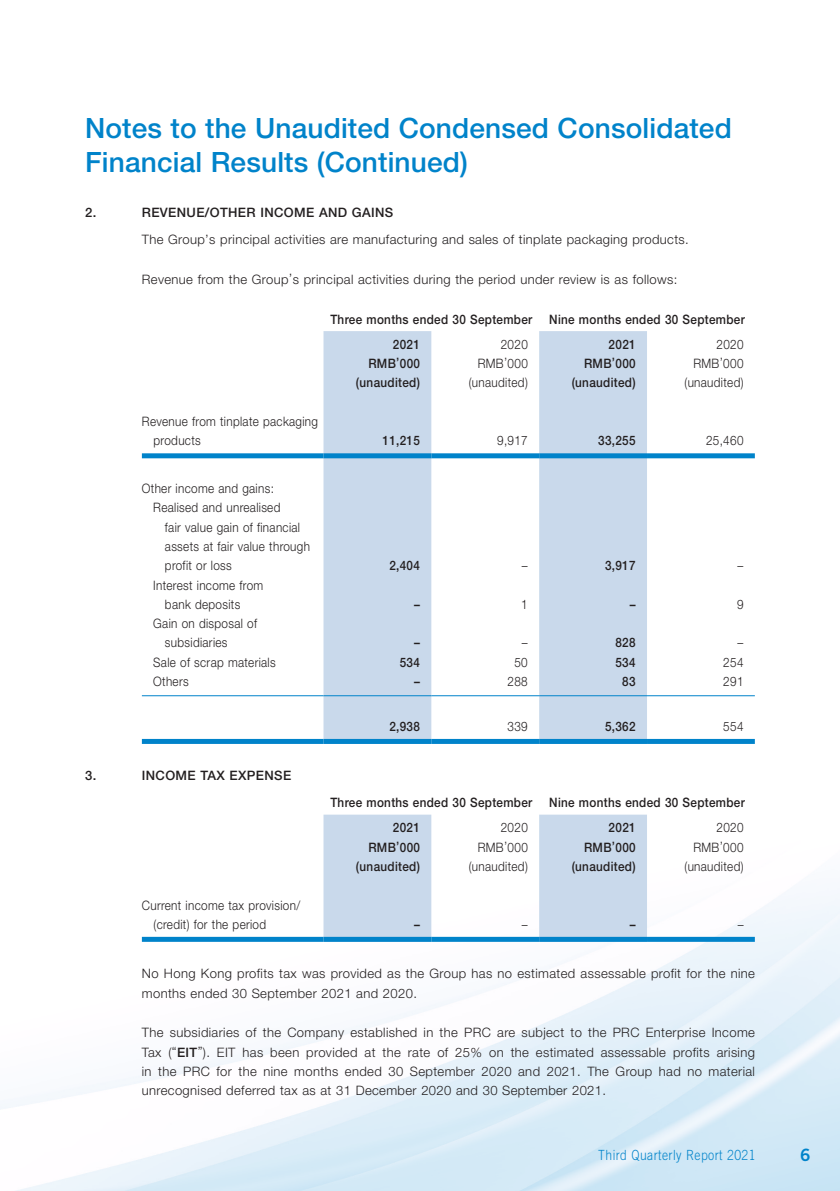
<style>
.page{position:relative;width:840px;height:1191px;background:#fff}
.page>*{position:absolute;margin:0;border:0;box-sizing:border-box;transform-origin:0 0}
.t1{font:500 28px/33.4px "Helvetica Neue LT Std";letter-spacing:.005em;color:#0083ca}
.t2{font:17px "Trade Gothic LT Std Bd 2";color:#0083ca}
.t3{font:300 14px "Trade Gothic LT Std";letter-spacing:.035em;color:#0083ca;scale:.87 1}
.t4{font:300 13px/19.4px "Helvetica Neue LT Std";letter-spacing:.03em;color:#231f20}
.t5{font:300 13px/19.2px "Helvetica Neue LT Std";letter-spacing:.03em;color:#231f20;scale:.9 1}
.t6{font:500 13px "Helvetica Neue LT Std";letter-spacing:.03em;color:#231f20;scale:.9 1}
.t7{font:500 13px "Helvetica Neue LT Std";letter-spacing:.03em;color:#231f20}
.s1{font-weight:500}
</style>
<div class="page">
<img style="left:0;top:331px;width:839px;height:860px">
<svg style="left:323px;top:331px;width:323px;height:408px;fill:#c9d9eb"></svg>
<div style="left:142px;top:453px;width:181px;height:5px;background:#0083ca"></div>
<div style="left:323px;top:453px;width:108px;height:5px;background:#0083ca"></div>
<div style="left:431px;top:453px;width:108px;height:5px;background:#0083ca"></div>
<div style="left:539px;top:453px;width:107px;height:5px;background:#0083ca"></div>
<div style="left:646px;top:453px;width:108px;height:5px;background:#0083ca"></div>
<hr style="left:142px;top:695px;width:181px;height:1px;background:#0083ca">
<hr style="left:323px;top:695px;width:108px;height:1px;background:#0083ca">
<hr style="left:431px;top:695px;width:108px;height:1px;background:#0083ca">
<hr style="left:539px;top:695px;width:107px;height:1px;background:#0083ca">
<hr style="left:646px;top:695px;width:108px;height:1px;background:#0083ca">
<div style="left:142px;top:739px;width:181px;height:5px;background:#0083ca"></div>
<div style="left:323px;top:739px;width:108px;height:5px;background:#0083ca"></div>
<div style="left:431px;top:739px;width:108px;height:5px;background:#0083ca"></div>
<div style="left:539px;top:739px;width:107px;height:5px;background:#0083ca"></div>
<div style="left:646px;top:739px;width:108px;height:5px;background:#0083ca"></div>
<svg style="left:323px;top:814px;width:323px;height:122px;fill:#c9d9eb"></svg>
<div style="left:142px;top:936px;width:181px;height:5px;background:#0083ca"></div>
<div style="left:323px;top:936px;width:108px;height:5px;background:#0083ca"></div>
<div style="left:431px;top:936px;width:108px;height:5px;background:#0083ca"></div>
<div style="left:539px;top:936px;width:107px;height:5px;background:#0083ca"></div>
<div style="left:646px;top:936px;width:108px;height:5px;background:#0083ca"></div>
<h1 class="t1" style="left:85px;top:111px;width:647px">Notes to the Unaudited Condensed Consolidated<br>Financial Results (Continued)</h1>
<p class="t7" style="left:85px;top:205px;width:13px">2.</p>
<p class="t7" style="left:142px;top:205px;width:253px">REVENUE/OTHER INCOME AND GAINS</p>
<p class="t4" style="left:142px;top:230px;width:548px">The Group’s principal activities are manufacturing and sales of tinplate packaging products.</p>
<p class="t4" style="left:142px;top:269px;width:536px">Revenue from the Group’s principal activities during the period under review is as follows:</p>
<p class="t6" style="left:330px;top:311px;width:226px">Three months ended 30 September</p>
<p class="t6" style="left:549px;top:311px;width:219px">Nine months ended 30 September</p>
<p class="t6" style="left:393px;top:336px;width:32px">2021</p>
<p class="t5" style="left:500px;top:334px;width:32px">2020</p>
<p class="t6" style="left:608px;top:336px;width:32px">2021</p>
<p class="t5" style="left:716px;top:334px;width:32px">2020</p>
<p class="t6" style="left:368px;top:356px;width:59px">RMB’000</p>
<p class="t5" style="left:477px;top:353px;width:57px">RMB’000</p>
<p class="t6" style="left:583px;top:356px;width:59px">RMB’000</p>
<p class="t5" style="left:693px;top:353px;width:57px">RMB’000</p>
<p class="t6" style="left:356px;top:375px;width:73px">(unaudited)</p>
<p class="t5" style="left:468px;top:373px;width:67px">(unaudited)</p>
<p class="t6" style="left:571px;top:375px;width:73px">(unaudited)</p>
<p class="t5" style="left:684px;top:373px;width:67px">(unaudited)</p>
<p class="t5" style="left:153px;top:411px;width:184px;text-indent:-12px">Revenue from tinplate packaging products</p>
<p class="t6" style="left:382px;top:433px;width:43px">11,215</p>
<p class="t5" style="left:497px;top:431px;width:35px">9,917</p>
<p class="t6" style="left:598px;top:433px;width:43px">33,255</p>
<p class="t5" style="left:705px;top:431px;width:43px">25,460</p>
<p class="t5" style="left:142px;top:478px;width:148px">Other income and gains:</p>
<p class="t5" style="left:153px;top:498px;width:143px">Realised and unrealised</p>
<p class="t5" style="left:165px;top:517px;width:151px">fair value gain of financial</p>
<p class="t5" style="left:165px;top:536px;width:163px">assets at fair value through</p>
<p class="t5" style="left:165px;top:556px;width:76px">profit or loss</p>
<p class="t6" style="left:389px;top:558px;width:35px">2,404</p>
<p class="t5" style="left:521px;top:556px;width:8px">–</p>
<p class="t6" style="left:604px;top:558px;width:35px">3,917</p>
<p class="t5" style="left:737px;top:556px;width:8px">–</p>
<p class="t5" style="left:165px;top:575px;width:111px;text-indent:-12px">Interest income from bank deposits</p>
<p class="t6" style="left:414px;top:596px;width:8px">–</p>
<p class="t5" style="left:521px;top:594px;width:9px">1</p>
<p class="t6" style="left:629px;top:596px;width:8px">–</p>
<p class="t5" style="left:736px;top:594px;width:9px">9</p>
<p class="t5" style="left:165px;top:613px;width:104px;text-indent:-12px">Gain on disposal of subsidiaries</p>
<p class="t6" style="left:414px;top:635px;width:8px">–</p>
<p class="t5" style="left:521px;top:633px;width:8px">–</p>
<p class="t6" style="left:615px;top:635px;width:24px">828</p>
<p class="t5" style="left:737px;top:633px;width:8px">–</p>
<p class="t5" style="left:153px;top:652px;width:138px">Sale of scrap materials</p>
<p class="t6" style="left:399px;top:654px;width:24px">534</p>
<p class="t5" style="left:514px;top:652px;width:16px">50</p>
<p class="t6" style="left:615px;top:654px;width:24px">534</p>
<p class="t5" style="left:723px;top:652px;width:24px">254</p>
<p class="t5" style="left:153px;top:671px;width:41px">Others</p>
<p class="t6" style="left:414px;top:673px;width:8px">–</p>
<p class="t5" style="left:507px;top:671px;width:24px">288</p>
<p class="t6" style="left:622px;top:673px;width:16px">83</p>
<p class="t5" style="left:723px;top:671px;width:24px">291</p>
<p class="t6" style="left:389px;top:718px;width:35px">2,938</p>
<p class="t5" style="left:507px;top:716px;width:24px">339</p>
<p class="t6" style="left:604px;top:718px;width:35px">5,362</p>
<p class="t5" style="left:723px;top:716px;width:24px">554</p>
<p class="t7" style="left:85px;top:768px;width:13px">3.</p>
<p class="t7" style="left:142px;top:768px;width:151px">INCOME TAX EXPENSE</p>
<p class="t5" style="left:153px;top:895px;width:164px;text-indent:-12px">Current income tax provision/ (credit) for the period</p>
<p class="t6" style="left:330px;top:795px;width:226px">Three months ended 30 September</p>
<p class="t6" style="left:549px;top:795px;width:219px">Nine months ended 30 September</p>
<p class="t6" style="left:393px;top:820px;width:32px">2021</p>
<p class="t5" style="left:500px;top:817px;width:32px">2020</p>
<p class="t6" style="left:608px;top:820px;width:32px">2021</p>
<p class="t5" style="left:716px;top:817px;width:32px">2020</p>
<p class="t6" style="left:368px;top:839px;width:59px">RMB’000</p>
<p class="t5" style="left:477px;top:837px;width:57px">RMB’000</p>
<p class="t6" style="left:583px;top:839px;width:59px">RMB’000</p>
<p class="t5" style="left:693px;top:837px;width:57px">RMB’000</p>
<p class="t6" style="left:356px;top:858px;width:73px">(unaudited)</p>
<p class="t5" style="left:468px;top:856px;width:67px">(unaudited)</p>
<p class="t6" style="left:571px;top:858px;width:73px">(unaudited)</p>
<p class="t5" style="left:684px;top:856px;width:67px">(unaudited)</p>
<p class="t6" style="left:414px;top:916px;width:8px">–</p>
<p class="t5" style="left:521px;top:914px;width:8px">–</p>
<p class="t6" style="left:629px;top:916px;width:8px">–</p>
<p class="t5" style="left:737px;top:914px;width:8px">–</p>
<p class="t4" style="left:142px;top:963px;width:614px">No Hong Kong profits tax was provided as the Group has no estimated assessable profit for the nine months ended 30 September 2021 and 2020.</p>
<p class="t4" style="left:142px;top:1022px;width:614px;text-align:justify">The subsidiaries of the Company established in the PRC are subject to the PRC Enterprise Income Tax (“<span class="s1">EIT</span>”). EIT has been provided at the rate of 25% on the estimated assessable profits arising in the PRC for the nine months ended 30 September 2020 and 2021. The Group had no material unrecognised deferred tax as at 31 December 2020 and 30 September 2021.</p>
<p class="t3" style="left:598px;top:1146px;width:182px">Third Quarterly Report 2021</p>
<h2 class="t2" style="left:799px;top:1144px;width:12px">6</h2>
</div>
